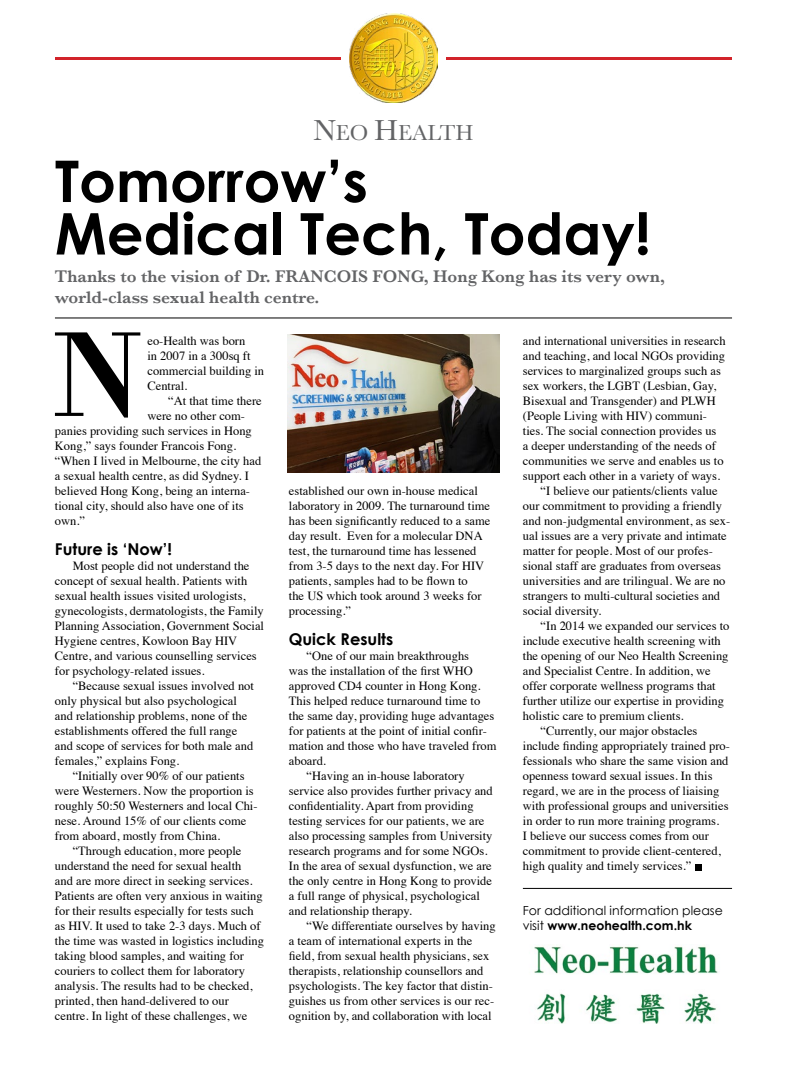
<style>
.page{position:relative;width:787px;height:1081px;background:#fff}
.page>*{position:absolute;margin:0;border:0;box-sizing:border-box;transform-origin:0 0}
.t1{font:700 57.5px/52.5px "Century Gothic";color:#000}
.t2{font:22.5px "Baskerville";color:#636466}
.t3{font:600 17.5px/21px "Baskerville";color:#636466}
.t4{font:700 16.25px "Century Gothic";color:#000}
.t5{font:12.5px/15px "Times";color:#000}
.t6{font:12.5px/15px "Century Gothic";color:#000}
.s1{font-size:30px}
.s2{font-weight:700}
</style>
<div class="page">
<hr style="left:55px;top:317px;width:677px;height:1px;background:#000">
<svg style="left:55px;top:332px;width:85px;height:85px"></svg>
<hr style="left:523px;top:888px;width:209px;height:1px;background:#000">
<svg style="left:695px;top:864px;width:6px;height:6px"></svg>
<hr style="left:55px;top:57px;width:285px;height:2px;background:#d2232a">
<hr style="left:446px;top:57px;width:286px;height:2px;background:#d2232a">
<img style="left:349px;top:14px;width:89px;height:88px">
<img style="left:287px;top:335px;width:213px;height:138px">
<img style="left:534px;top:946px;width:184px;height:77px">
<h2 class="t2" style="left:313px;top:119px;width:162px"><span class="s1">N</span>EO <span class="s1">H</span>EALTH</h2>
<h1 class="t1" style="left:55px;top:154px;width:597px">Tomorrow’s<br>Medical Tech, Today!</h1>
<h3 class="t3" style="left:55px;top:265px;width:611px">Thanks to the vision of Dr. FRANCOIS FONG, Hong Kong has its very own, world-class sexual health centre.</h3>
<p class="t5" style="left:147px;top:332px;width:118px">eo-Health was born<br>in 2007 in a 300sq ft commercial building in<br>Central.</p>
<p class="t5" style="left:168px;top:392px;width:95px">“At that time there</p>
<p class="t5" style="left:147px;top:407px;width:99px">were no other com-</p>
<p class="t5" style="left:55px;top:422px;width:198px">panies providing such services in Hong</p>
<p class="t5" style="left:55px;top:437px;width:183px">Kong,” says founder Francois Fong.</p>
<p class="t5" style="left:55px;top:452px;width:208px">“When I lived in Melbourne, the city had</p>
<p class="t5" style="left:55px;top:467px;width:195px">a sexual health centre, as did Sydney. I</p>
<p class="t5" style="left:55px;top:482px;width:197px">believed Hong Kong, being an interna-</p>
<p class="t5" style="left:55px;top:497px;width:190px">tional city, should also have one of its</p>
<p class="t5" style="left:55px;top:512px;width:32px">own.”</p>
<h3 class="t4" style="left:55px;top:539px;width:119px">Future is ‘Now’!</h3>
<p class="t5" style="left:55px;top:557px;width:211px;text-indent:18px">Most people did not understand the concept of sexual health. Patients with sexual health issues visited urologists, gynecologists, dermatologists, the Family Planning Association, Government Social Hygiene centres, Kowloon Bay HIV Centre, and various counselling services for psychology-related issues.</p>
<p class="t5" style="left:55px;top:677px;width:200px;text-indent:18px">“Because sexual issues involved not only physical but also psychological and relationship problems, none of the establishments offered the full range and scope of services for both male and females,” explains Fong.</p>
<p class="t5" style="left:55px;top:767px;width:204px;text-indent:18px">“Initially over 90% of our patients were Westerners. Now the proportion is roughly 50:50 Westerners and local Chi&shy;nese. Around 15% of our clients come from aboard, mostly from China.</p>
<p class="t5" style="left:55px;top:842px;width:211px;text-indent:18px">“Through education, more people understand the need for sexual health<br>and are more direct in seeking services.<br>Patients are often very anxious in waiting for their results especially for tests such as HIV. It used to take 2-3 days. Much of the time was wasted in logistics including taking blood samples, and waiting for couriers to collect them for laboratory analysis. The results had to be checked, printed, then hand-delivered to our centre. In light of these challenges, we</p>
<p class="t5" style="left:289px;top:482px;width:203px">established our own in-house medical laboratory in 2009. The turnaround time has been significantly reduced to a same day result. Even for a molecular DNA test, the turnaround time has lessened from 3-5 days to the next day. For HIV patients, samples had to be flown to<br>the US which took around 3 weeks for processing.”</p>
<h3 class="t4" style="left:289px;top:629px;width:106px">Quick Results</h3>
<p class="t5" style="left:306px;top:647px;width:164px">“One of our main breakthroughs</p>
<p class="t5" style="left:289px;top:662px;width:185px">was the installation of the first WHO</p>
<p class="t5" style="left:289px;top:677px;width:193px">approved CD4 counter in Hong Kong.</p>
<p class="t5" style="left:289px;top:692px;width:193px">This helped reduce turnaround time to</p>
<p class="t5" style="left:289px;top:707px;width:207px">the same day, providing huge advantages</p>
<p class="t5" style="left:289px;top:722px;width:199px">for patients at the point of initial confir-</p>
<p class="t5" style="left:289px;top:737px;width:209px">mation and those who have traveled from</p>
<p class="t5" style="left:289px;top:752px;width:39px">aboard.</p>
<p class="t5" style="left:306px;top:767px;width:159px">“Having an in-house laboratory</p>
<p class="t5" style="left:289px;top:782px;width:205px">service also provides further privacy and</p>
<p class="t5" style="left:289px;top:797px;width:186px">confidentiality. Apart from providing</p>
<p class="t5" style="left:289px;top:812px;width:197px">testing services for our patients, we are</p>
<p class="t5" style="left:289px;top:827px;width:205px">also processing samples from University</p>
<p class="t5" style="left:289px;top:842px;width:200px">research programs and for some NGOs.</p>
<p class="t5" style="left:289px;top:857px;width:204px">In the area of sexual dysfunction, we are</p>
<p class="t5" style="left:289px;top:872px;width:205px">the only centre in Hong Kong to provide</p>
<p class="t5" style="left:289px;top:887px;width:192px">a full range of physical, psychological</p>
<p class="t5" style="left:289px;top:902px;width:125px">and relationship therapy.</p>
<p class="t5" style="left:306px;top:917px;width:191px">“We differentiate ourselves by having</p>
<p class="t5" style="left:289px;top:932px;width:185px">a team of international experts in the</p>
<p class="t5" style="left:289px;top:947px;width:202px">field, from sexual health physicians, sex</p>
<p class="t5" style="left:289px;top:962px;width:196px">therapists, relationship counsellors and</p>
<p class="t5" style="left:289px;top:977px;width:205px">psychologists. The key factor that distin-</p>
<p class="t5" style="left:289px;top:992px;width:207px">guishes us from other services is our rec-</p>
<p class="t5" style="left:289px;top:1007px;width:204px">ognition by, and collaboration with local</p>
<p class="t5" style="left:523px;top:332px;width:204px">and international universities in research</p>
<p class="t5" style="left:523px;top:347px;width:204px">and teaching, and local NGOs providing</p>
<p class="t5" style="left:523px;top:362px;width:199px">services to marginalized groups such as</p>
<p class="t5" style="left:523px;top:377px;width:195px">sex workers, the LGBT (Lesbian, Gay,</p>
<p class="t5" style="left:523px;top:392px;width:194px">Bisexual and Transgender) and PLWH</p>
<p class="t5" style="left:523px;top:407px;width:186px">(People Living with HIV) communi-</p>
<p class="t5" style="left:523px;top:422px;width:195px">ties. The social connection provides us</p>
<p class="t5" style="left:523px;top:437px;width:195px">a deeper understanding of the needs of</p>
<p class="t5" style="left:523px;top:452px;width:202px">communities we serve and enables us to</p>
<p class="t5" style="left:523px;top:467px;width:199px">support each other in a variety of ways.</p>
<p class="t5" style="left:540px;top:482px;width:179px">“I believe our patients/clients value</p>
<p class="t5" style="left:523px;top:497px;width:200px">our commitment to providing a friendly</p>
<p class="t5" style="left:523px;top:512px;width:209px">and non-judgmental environment, as sex-</p>
<p class="t5" style="left:523px;top:527px;width:205px">ual issues are a very private and intimate</p>
<p class="t5" style="left:523px;top:542px;width:191px">matter for people. Most of our profes-</p>
<p class="t5" style="left:523px;top:557px;width:199px">sional staff are graduates from overseas</p>
<p class="t5" style="left:523px;top:572px;width:204px">universities and are trilingual. We are no</p>
<p class="t5" style="left:523px;top:587px;width:199px">strangers to multi-cultural societies and</p>
<p class="t5" style="left:523px;top:602px;width:80px">social diversity.</p>
<p class="t5" style="left:540px;top:617px;width:190px">“In 2014 we expanded our services to</p>
<p class="t5" style="left:523px;top:632px;width:199px">include executive health screening with</p>
<p class="t5" style="left:523px;top:647px;width:207px">the opening of our Neo Health Screening</p>
<p class="t5" style="left:523px;top:662px;width:189px">and Specialist Centre. In addition, we</p>
<p class="t5" style="left:523px;top:677px;width:194px">offer corporate wellness programs that</p>
<p class="t5" style="left:523px;top:692px;width:203px">further utilize our expertise in providing</p>
<p class="t5" style="left:523px;top:707px;width:162px">holistic care to premium clients.</p>
<p class="t5" style="left:540px;top:722px;width:158px">“Currently, our major obstacles</p>
<p class="t5" style="left:523px;top:737px;width:208px">include finding appropriately trained pro-</p>
<p class="t5" style="left:523px;top:752px;width:207px">fessionals who share the same vision and</p>
<p class="t5" style="left:523px;top:767px;width:191px">openness toward sexual issues. In this</p>
<p class="t5" style="left:523px;top:782px;width:198px">regard, we are in the process of liaising</p>
<p class="t5" style="left:523px;top:797px;width:207px">with professional groups and universities</p>
<p class="t5" style="left:523px;top:812px;width:198px">in order to run more training programs.</p>
<p class="t5" style="left:523px;top:827px;width:188px">I believe our success comes from our</p>
<p class="t5" style="left:523px;top:842px;width:199px">commitment to provide client-centered,</p>
<p class="t5" style="left:523px;top:857px;width:170px">high quality and timely services.”</p>
<p class="t6" style="left:523px;top:903px;width:201px">For additional information please visit <span class="s2">www.neohealth.com.hk</span></p>
</div>
